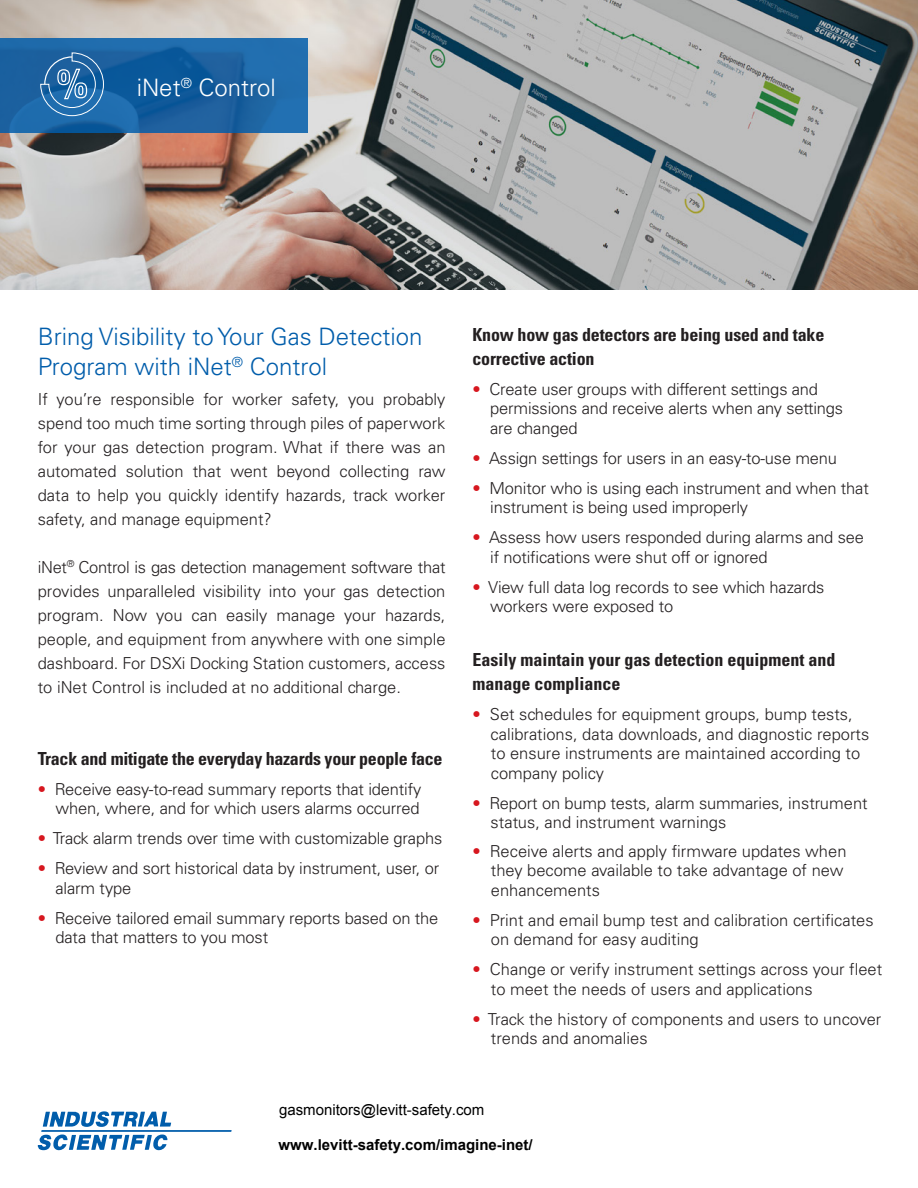
<style>
.page{position:relative;width:918px;height:1188px;background:#fff}
.page>*{position:absolute;margin:0;border:0;box-sizing:border-box;transform-origin:0 0}
.t1{font:300 24px/30px "Univers LT Std";color:#015dab}
.t2{font:300 24px "Univers LT Std";color:#fff}
.t3{font:700 condensed 18px/24px "Univers LT Std";letter-spacing:-.01em;color:#231f20}
.Body_Copy{font:300 16.5px/19.5px "Univers LT Std";letter-spacing:-.01em;color:#231f20}
.t4{font:700 15px "Arial";color:#000}
.t5{font:15px "Arial";color:#000}
.s1{color:#d7171f}
</style>
<div class="page">
<img style="left:0;top:0;width:918px;height:290px">
<svg style="left:0;top:38px;width:308px;height:94px;background:#1963a3"></svg>
<svg style="left:43px;top:1111px;width:128px;height:16px"></svg>
<hr style="left:41px;top:1130px;width:191px;height:2px;background:#015dab">
<svg style="left:37px;top:1134px;width:131px;height:16px"></svg>
<svg style="left:40px;top:52px;width:64px;height:64px;background:#3a79b0"></svg>
<p class="t2" style="left:137px;top:73px;width:141px">iNet<sup>®</sup> Control</p>
<p class="t1" style="left:38px;top:321px;width:386px">Bring Visibility to Your Gas Detection<br>Program with iNet<sup>®</sup> Control</p>
<p class="Body_Copy" style="left:38px;top:387px;width:409px;line-height:24px;text-align:justify">If you’re responsible for worker safety, you probably spend too much time sorting through piles of paperwork for your gas detection program. What if there was an automated solution that went beyond collecting raw data to help you quickly identify hazards, track worker safety, and manage equipment?</p>
<p class="Body_Copy" style="left:38px;top:555px;width:409px;line-height:24px;text-align:justify">iNet<sup>®</sup> Control is gas detection management software that provides unparalleled visibility into your gas detection program. Now you can easily manage your hazards, people, and equipment from anywhere with one simple dashboard. For DSXi Docking Station customers, access to iNet Control is included at no additional charge.</p>
<p class="t3" style="left:38px;top:746px;width:406px">Track and mitigate the everyday hazards your people face</p>
<p class="Body_Copy" style="left:38px;top:779px;width:385px;text-align:right"><span class="s1">•</span> Receive easy-to-read summary reports that identify when, where, and for which users alarms occurred</p>
<p class="Body_Copy" style="left:38px;top:829px;width:406px"><span class="s1">•</span> Track alarm trends over time with customizable graphs</p>
<p class="Body_Copy" style="left:55px;top:859px;width:385px;text-indent:-18px"><span class="s1">•</span> Review and sort historical data by instrument, user, or alarm type</p>
<p class="Body_Copy" style="left:55px;top:908px;width:384px;text-indent:-18px"><span class="s1">•</span> Receive tailored email summary reports based on the data that matters to you most</p>
<p class="t3" style="left:472px;top:322px;width:353px">Know how gas detectors are being used and take corrective action</p>
<p class="Body_Copy" style="left:490px;top:379px;width:354px;text-indent:-18px"><span class="s1">•</span> Create user groups with different settings and permissions and receive alerts when any settings are changed</p>
<p class="Body_Copy" style="left:473px;top:448px;width:366px"><span class="s1">•</span> Assign settings for users in an easy-to-use menu</p>
<p class="Body_Copy" style="left:490px;top:478px;width:380px;text-indent:-18px"><span class="s1">•</span> Monitor who is using each instrument and when that instrument is being used improperly</p>
<p class="Body_Copy" style="left:473px;top:528px;width:393px"><span class="s1">•</span> Assess how users responded during alarms and see</p>
<p class="Body_Copy" style="left:490px;top:547px;width:279px">if notifications were shut off or ignored</p>
<p class="Body_Copy" style="left:490px;top:577px;width:336px;text-indent:-18px"><span class="s1">•</span> View full data log records to see which hazards workers were exposed to</p>
<p class="t3" style="left:472px;top:648px;width:364px">Easily maintain your gas detection equipment and manage compliance</p>
<p class="Body_Copy" style="left:491px;top:705px;width:380px;text-indent:-18px"><span class="s1">•</span> Set schedules for equipment groups, bump tests, calibrations, data downloads, and diagnostic reports to ensure instruments are maintained according to company policy</p>
<p class="Body_Copy" style="left:491px;top:793px;width:379px;text-indent:-18px"><span class="s1">•</span> Report on bump tests, alarm summaries, instrument status, and instrument warnings</p>
<p class="Body_Copy" style="left:491px;top:841px;width:357px;text-indent:-18px"><span class="s1">•</span> Receive alerts and apply firmware updates when they become available to take advantage of new enhancements</p>
<p class="Body_Copy" style="left:491px;top:910px;width:384px;text-indent:-18px"><span class="s1">•</span> Print and email bump test and calibration certificates on demand for easy auditing</p>
<p class="Body_Copy" style="left:491px;top:960px;width:393px;text-indent:-18px"><span class="s1">•</span> Change or verify instrument settings across your fleet to meet the needs of users and applications</p>
<p class="Body_Copy" style="left:491px;top:1009px;width:392px;text-indent:-18px"><span class="s1">•</span> Track the history of components and users to uncover trends and anomalies</p>
<p class="t5" style="left:279px;top:1101px;width:207px">gasmonitors@levitt-safety.com</p>
<p class="t4" style="left:279px;top:1136px;width:256px">www.levitt-safety.com/imagine-inet/</p>
</div>
